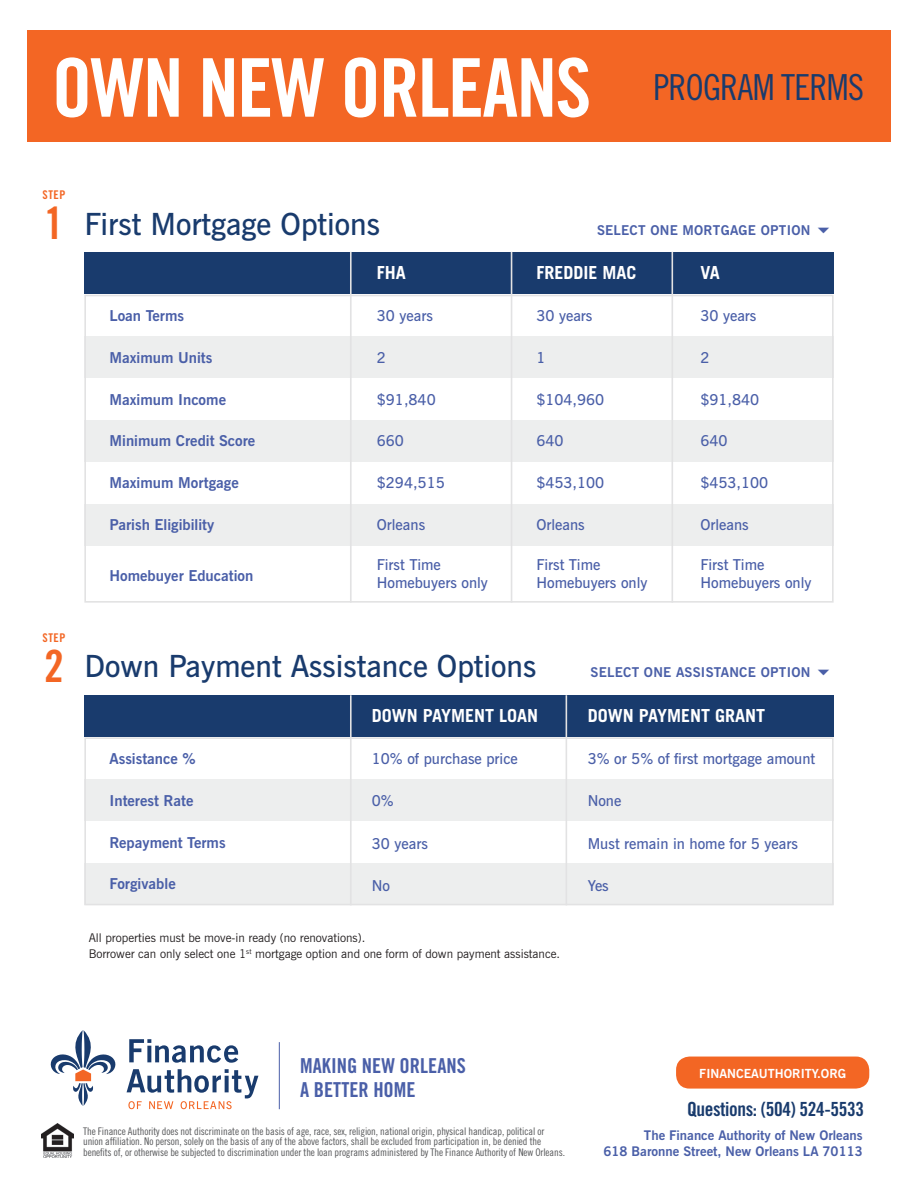
<style>
.page{position:relative;width:918px;height:1188px;background:#fff}
.page>*{position:absolute;margin:0;border:0;box-sizing:border-box;transform-origin:0 0}
.t1{font:81px "Trade Gothic Bold Cond Twenty";letter-spacing:-.02em;color:#fff}
.t2{font:44.4px "Trade Gothic Bold Cond Twenty";color:#f36624}
.t3{font:35.85px "Trade Gothic Cond Eighteen";letter-spacing:-.02em;color:#193b6d}
.t4{font:600 30.45px "News Gothic BT";color:#193b6d}
.t5{font:20.55px "Trade Gothic Bold Cond Twenty";color:#4a5fa8}
.t6{font:19.5px "Trade Gothic Bold Cond Twenty";letter-spacing:-.02em;color:#193b6d}
.t7{font:700 18px "Trade Gothic";color:#fff}
.t8{font:600 15px/18px "News Gothic BT";color:#4a5fa8}
.t9{font:700 15px "News Gothic BT";color:#4a5fa8}
.t10{font:700 13.5px "News Gothic BT";letter-spacing:.02em;color:#4a5fa8}
.t11{font:700 13.2px "News Gothic BT";color:#4a5fa8}
.t12{font:700 12.45px "News Gothic BT";color:#fff}
.t13{font:12px "News Gothic BT";color:#231f20}
.t14{font:12px "Trade Gothic Bold Cond Twenty";letter-spacing:.04em;color:#f36624}
.body{font:10.5px/10.5px "Trade Gothic Cond Eighteen";letter-spacing:-.01em;color:#57585a}
</style>
<div class="page">
<img style="left:41px;top:1123px;width:33px;height:35px">
<div style="left:676px;top:1057px;width:193px;height:32px;background:#f36624;border-radius:14px"></div>
<svg style="left:50px;top:1030px;width:66px;height:76px"></svg>
<svg style="left:129px;top:1039px;width:109px;height:24px"></svg>
<svg style="left:127px;top:1069px;width:131px;height:40px"></svg>
<svg style="left:225px;top:1076px;width:4px;height:16px"></svg>
<hr style="left:279px;top:1042px;width:1px;height:67px;background:#4a5fa8">
<div style="left:27px;top:30px;width:864px;height:111px;background:#f36624"></div>
<div style="left:84px;top:336px;width:750px;height:42px;background:#edeeee"></div>
<div style="left:84px;top:420px;width:750px;height:42px;background:#edeeee"></div>
<div style="left:84px;top:504px;width:750px;height:42px;background:#edeeee"></div>
<div style="left:84px;top:252px;width:750px;height:42px;background:#193b6d"></div>
<hr style="left:350px;top:252px;width:2px;height:351px;background:#e2e2e3">
<hr style="left:511px;top:252px;width:1px;height:351px;background:#e2e2e3">
<hr style="left:672px;top:252px;width:1px;height:351px;background:#e2e2e3">
<div style="left:84px;top:295px;width:750px;height:308px;border:2px solid #e2e2e3"></div>
<div style="left:84px;top:779px;width:750px;height:42px;background:#edeeee"></div>
<div style="left:84px;top:863px;width:750px;height:42px;background:#edeeee"></div>
<div style="left:84px;top:695px;width:750px;height:42px;background:#193b6d"></div>
<hr style="left:350px;top:695px;width:2px;height:210px;background:#e2e2e3">
<hr style="left:566px;top:695px;width:1px;height:210px;background:#e2e2e3">
<div style="left:84px;top:737px;width:750px;height:168px;border:2px solid #e2e2e3"></div>
<p class="t1" style="left:52px;top:39px;width:541px">OWN NEW ORLEANS</p>
<p class="t3" style="left:653px;top:66px;width:212px">PROGRAM TERMS</p>
<p class="t14" style="left:43px;top:187px;width:24px">STEP</p>
<p class="t2" style="left:44px;top:196px;width:21px">1</p>
<p class="t4" style="left:84px;top:206px;width:297px">First Mortgage Options</p>
<p class="t10" style="left:597px;top:222px;width:215px">SELECT ONE MORTGAGE OPTION</p>
<p class="t9" style="left:109px;top:306px;width:76px">Loan Terms</p>
<p class="t9" style="left:109px;top:348px;width:104px">Maximum Units</p>
<p class="t9" style="left:109px;top:390px;width:118px">Maximum Income</p>
<p class="t9" style="left:109px;top:432px;width:147px">Minimum Credit Score</p>
<p class="t9" style="left:109px;top:474px;width:131px">Maximum Mortgage</p>
<p class="t9" style="left:109px;top:516px;width:106px">Parish Eligibility</p>
<p class="t7" style="left:377px;top:261px;width:30px">FHA</p>
<p class="t8" style="left:377px;top:306px;width:58px">30 years</p>
<p class="t8" style="left:377px;top:348px;width:11px">2</p>
<p class="t8" style="left:377px;top:390px;width:60px">$91,840</p>
<p class="t8" style="left:377px;top:432px;width:29px">660</p>
<p class="t8" style="left:377px;top:474px;width:69px">$294,515</p>
<p class="t8" style="left:377px;top:516px;width:50px">Orleans</p>
<p class="t7" style="left:536px;top:261px;width:102px">FREDDIE MAC</p>
<p class="t8" style="left:536px;top:306px;width:58px">30 years</p>
<p class="t8" style="left:536px;top:348px;width:11px">1</p>
<p class="t8" style="left:536px;top:390px;width:69px">$104,960</p>
<p class="t8" style="left:536px;top:432px;width:29px">640</p>
<p class="t8" style="left:536px;top:474px;width:69px">$453,100</p>
<p class="t8" style="left:536px;top:516px;width:50px">Orleans</p>
<p class="t7" style="left:700px;top:261px;width:21px">VA</p>
<p class="t8" style="left:700px;top:306px;width:58px">30 years</p>
<p class="t8" style="left:700px;top:348px;width:11px">2</p>
<p class="t8" style="left:700px;top:390px;width:60px">$91,840</p>
<p class="t8" style="left:700px;top:432px;width:29px">640</p>
<p class="t8" style="left:700px;top:474px;width:69px">$453,100</p>
<p class="t8" style="left:700px;top:516px;width:50px">Orleans</p>
<p class="t14" style="left:43px;top:630px;width:24px">STEP</p>
<p class="t2" style="left:44px;top:639px;width:21px">2</p>
<p class="t9" style="left:109px;top:566px;width:145px">Homebuyer Education</p>
<p class="t8" style="left:536px;top:556px;width:113px">First Time<br>Homebuyers only</p>
<p class="t8" style="left:700px;top:556px;width:113px">First Time<br>Homebuyers only</p>
<p class="t8" style="left:377px;top:556px;width:113px">First Time<br>Homebuyers only</p>
<p class="t4" style="left:84px;top:648px;width:453px">Down Payment Assistance Options</p>
<p class="t9" style="left:109px;top:750px;width:88px">Assistance %</p>
<p class="t9" style="left:109px;top:791px;width:86px">Interest Rate</p>
<p class="t9" style="left:109px;top:833px;width:118px">Repayment Terms</p>
<p class="t9" style="left:109px;top:875px;width:68px">Forgivable</p>
<p class="t7" style="left:372px;top:704px;width:168px">DOWN PAYMENT LOAN</p>
<p class="t8" style="left:372px;top:750px;width:148px">10% of purchase price</p>
<p class="t8" style="left:372px;top:792px;width:24px">0%</p>
<p class="t8" style="left:372px;top:834px;width:58px">30 years</p>
<p class="t8" style="left:372px;top:877px;width:20px">No</p>
<p class="t13" style="left:89px;top:930px;width:278px">All properties must be move-in ready (no renovations).</p>
<p class="t13" style="left:89px;top:947px;width:473px">Borrower can only select one 1<sup>st</sup> mortgage option and one form of down payment assistance.</p>
<p class="t10" style="left:591px;top:664px;width:221px">SELECT ONE ASSISTANCE OPTION</p>
<p class="t7" style="left:588px;top:704px;width:179px">DOWN PAYMENT GRANT</p>
<p class="t8" style="left:588px;top:750px;width:229px">3% or 5% of first mortgage amount</p>
<p class="t8" style="left:588px;top:792px;width:35px">None</p>
<p class="t8" style="left:588px;top:834px;width:212px">Must remain in home for 5 years</p>
<p class="t8" style="left:588px;top:877px;width:23px">Yes</p>
<p class="t5" style="left:300px;top:1053px;width:167px">MAKING NEW ORLEANS</p>
<p class="t5" style="left:300px;top:1078px;width:117px">A BETTER HOME</p>
<p class="t12" style="left:699px;top:1066px;width:148px">FINANCEAUTHORITY.ORG</p>
<p class="t6" style="left:687px;top:1098px;width:178px">Questions: (504) 524-5533</p>
<p class="body" style="left:83px;top:1125px;width:483px">The Finance Authority does not discriminate on the basis of age, race, sex, religion, national origin, physical handicap, political or union affiliation. No person, solely on the basis of any of the above factors, shall be excluded from participation in, be denied the benefits of, or otherwise be subjected to discrimination under the loan programs administered by The Finance Authority of New Orleans.</p>
<p class="t11" style="left:644px;top:1128px;width:220px">The Finance Authority of New Orleans</p>
<p class="t11" style="left:603px;top:1144px;width:261px">618 Baronne Street, New Orleans LA 70113</p>
</div>
